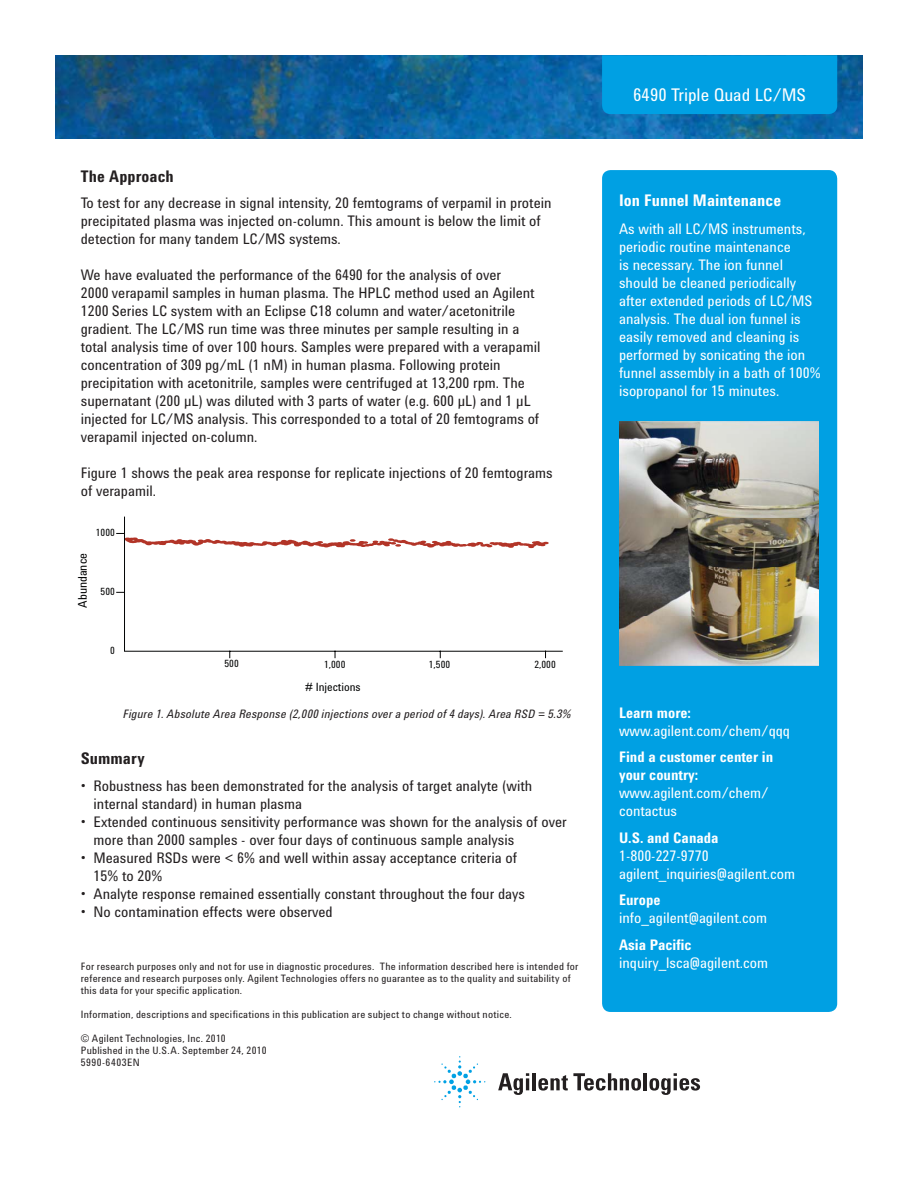
<style>
.page{position:relative;width:918px;height:1188px;background:#fff}
.page>*{position:absolute;margin:0;border:0;box-sizing:border-box;transform-origin:0 0}
.t1{font:18px "Agilent Condensed CFF";color:#fff}
.t2{font:700 16.5px "Agilent Condensed CFF";color:#fff}
.t3{font:700 16.5px "Agilent Condensed CFF";letter-spacing:.005em;color:#231f20}
.t4{font:15px/18px "Agilent Condensed CFF";color:#231f20}
.t5{font:15px/18px "Agilent Condensed CFF";color:#fff}
.t6{font:700 15px/18px "Agilent Condensed CFF";color:#fff}
.t7{font:12.3px "Agilent Cond";color:#020303}
.t8{font:italic 12px "Agilent Condensed CFF";letter-spacing:.015em;color:#231f20}
.t9{font:11.7px "Agilent Cond";color:#020303}
.t10{font:10.5px/12px "Agilent Condensed CFF";letter-spacing:.02em;color:#231f20}
.t11{font:10.2px "Agilent Cond";color:#020303}
</style>
<div class="page">
<svg style="left:116px;top:516px;width:447px;height:142px"></svg>
<div style="left:602px;top:170px;width:235px;height:842px;background:#00a0e3;border-radius:9px"></div>
<svg style="left:498px;top:1073px;width:31px;height:22px"></svg>
<hr style="left:532px;top:1073px;width:4px;height:17px;background:#231f20">
<svg style="left:538px;top:1073px;width:103px;height:18px"></svg>
<hr style="left:644px;top:1073px;width:3px;height:17px;background:#231f20">
<svg style="left:649px;top:1073px;width:51px;height:22px"></svg>
<svg style="left:434px;top:1056px;width:51px;height:51px"></svg>
<img style="left:619px;top:421px;width:199px;height:245px">
<img style="left:55px;top:55px;width:808px;height:83px">
<div style="left:602px;top:55px;width:235px;height:59px;background:#00a0e3"></div>
<p class="t3" style="left:81px;top:170px;width:95px">The Approach</p>
<p class="t4" style="left:81px;top:196px;width:472px">To test for any decrease in signal intensity, 20 femtograms of verpamil in protein precipitated plasma was injected on-column. This amount is below the limit of detection for many tandem LC/MS systems.</p>
<p class="t4" style="left:81px;top:268px;width:461px">We have evaluated the performance of the 6490 for the analysis of over<br>2000 verapamil samples in human plasma. The HPLC method used an Agilent 1200 Series LC system with an Eclipse C18 column and water/acetonitrile gradient. The LC/MS run time was three minutes per sample resulting in a total analysis time of over 100 hours. Samples were prepared with a verapamil concentration of 309 pg/mL (1 nM) in human plasma. Following protein precipitation with acetonitrile, samples were centrifuged at 13,200 rpm. The supernatant (200 μL) was diluted with 3 parts of water (e.g. 600 μL) and 1 μL injected for LC/MS analysis. This corresponded to a total of 20 femtograms of verapamil injected on-column.</p>
<p class="t4" style="left:81px;top:466px;width:474px">Figure 1 shows the peak area response for replicate injections of 20 femtograms of verapamil.</p>
<p class="t7" style="left:75px;top:608px;width:56px;rotate:-90deg">Abundance</p>
<p class="t11" style="left:96px;top:527px;width:21px">1000</p>
<p class="t11" style="left:101px;top:585px;width:16px">500</p>
<p class="t11" style="left:110px;top:644px;width:6px">0</p>
<p class="t11" style="left:224px;top:658px;width:16px">500</p>
<p class="t11" style="left:324px;top:658px;width:23px">1,000</p>
<p class="t11" style="left:429px;top:658px;width:23px">1,500</p>
<p class="t11" style="left:535px;top:659px;width:23px">2,000</p>
<p class="t9" style="left:305px;top:680px;width:57px"># Injections</p>
<p class="t8" style="left:123px;top:709px;width:450px">Figure 1. Absolute Area Response (2,000 injections over a period of 4 days). Area RSD = 5.3%</p>
<p class="t3" style="left:81px;top:752px;width:65px">Summary</p>
<p class="t4" style="left:94px;top:778px;width:440px;text-indent:-13px">• Robustness has been demonstrated for the analysis of target analyte (with internal standard) in human plasma</p>
<p class="t4" style="left:94px;top:814px;width:475px;text-indent:-13px">• Extended continuous sensitivity performance was shown for the analysis of over more than 2000 samples - over four days of continuous sample analysis</p>
<p class="t4" style="left:94px;top:850px;width:425px;text-indent:-13px">• Measured RSDs were &lt; 6% and well within assay acceptance criteria of<br>15% to 20%</p>
<p class="t4" style="left:81px;top:886px;width:446px">• Analyte response remained essentially constant throughout the four days</p>
<p class="t4" style="left:81px;top:904px;width:253px">• No contamination effects were observed</p>
<p class="t10" style="left:81px;top:961px;width:499px">For research purposes only and not for use in diagnostic procedures. The information described here is intended for reference and research purposes only. Agilent Technologies offers no guarantee as to the quality and suitability of this data for your specific application.</p>
<p class="t10" style="left:81px;top:1009px;width:433px">Information, descriptions and specifications in this publication are subject to change without notice.</p>
<p class="t10" style="left:81px;top:1033px;width:187px">© Agilent Technologies, Inc. 2010<br>Published in the U.S.A. September 24, 2010<br>5990-6403EN</p>
<p class="t1" style="left:633px;top:88px;width:174px">6490 Triple Quad LC/MS</p>
<p class="t2" style="left:619px;top:194px;width:164px">Ion Funnel Maintenance</p>
<p class="t5" style="left:619px;top:222px;width:203px">As with all LC/MS instruments, periodic routine maintenance<br>is necessary. The ion funnel should be cleaned periodically after extended periods of LC/MS analysis. The dual ion funnel is easily removed and cleaning is performed by sonicating the ion funnel assembly in a bath of 100% isopropanol for 15 minutes.</p>
<p class="t6" style="left:619px;top:705px;width:73px">Learn more:</p>
<p class="t5" style="left:619px;top:723px;width:173px">www.agilent.com/chem/qqq</p>
<p class="t6" style="left:619px;top:750px;width:156px">Find a customer center in your country:</p>
<p class="t5" style="left:619px;top:786px;width:151px">www.agilent.com/chem/ contactus</p>
<p class="t6" style="left:619px;top:831px;width:101px">U.S. and Canada</p>
<p class="t5" style="left:619px;top:849px;width:178px">1-800-227-9770 agilent_inquiries@agilent.com</p>
<p class="t6" style="left:619px;top:893px;width:43px">Europe</p>
<p class="t5" style="left:619px;top:911px;width:150px">info_agilent@agilent.com</p>
<p class="t6" style="left:619px;top:938px;width:74px">Asia Pacific</p>
<p class="t5" style="left:619px;top:956px;width:151px">inquiry_lsca@agilent.com</p>
</div>
